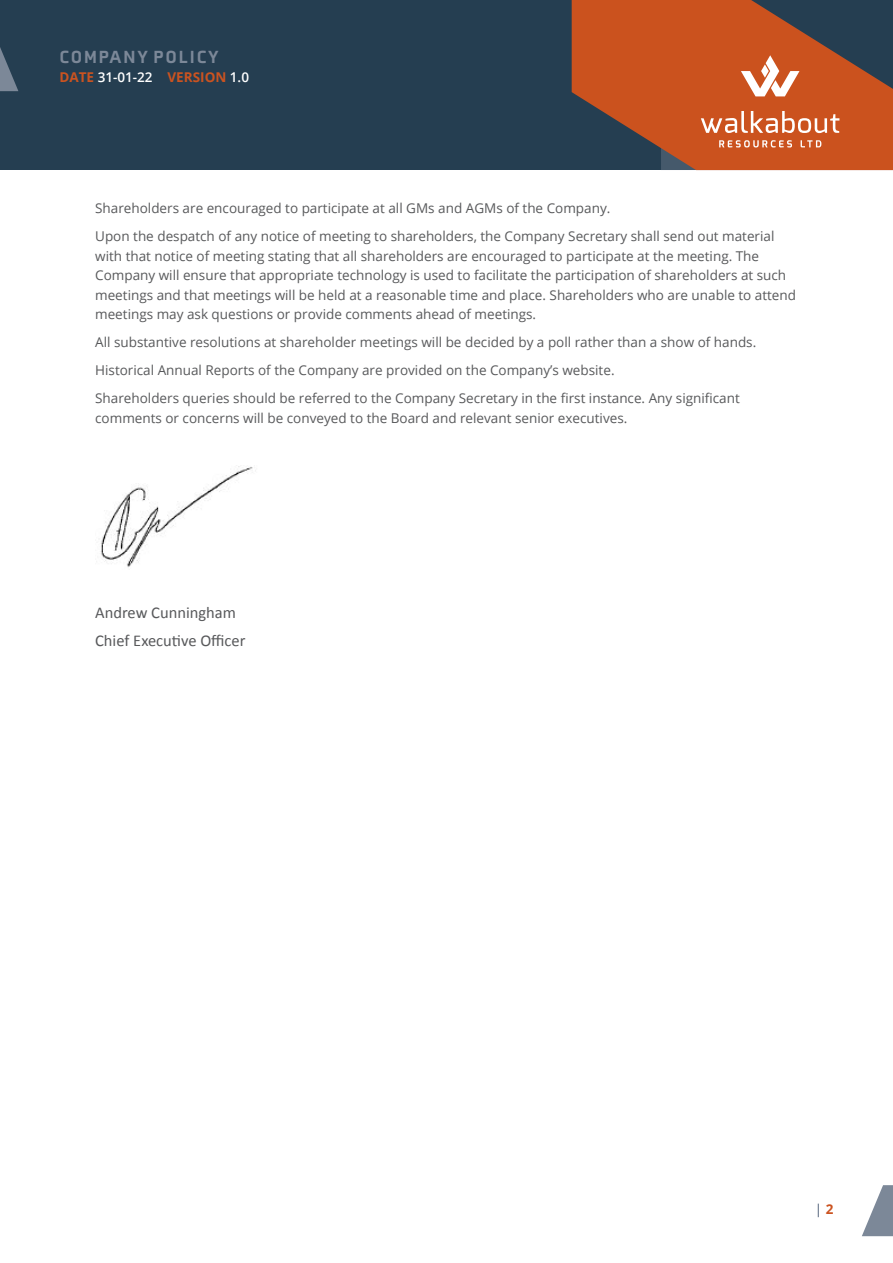
<style>
.page{position:relative;width:893px;height:1263px;background:#fff}
.page>*{position:absolute;margin:0;border:0;box-sizing:border-box;transform-origin:0 0}
.t1{font:900 18px "Axia";letter-spacing:.11em;color:#7c8898}
.t2{font:16.5px/28.3px "Calibri";color:#58595b}
.t3{font:13.5px/28px "Open Sans";color:#58595b}
.t4{font:700 13.5px "Open Sans";color:#cb5320}
.t5{font:13.5px "Open Sans";color:#495973}
.s1{font-weight:600;color:#fff}
.s2{font-weight:700;color:#cb5320}
</style>
<div class="page">
<div style="left:0;top:0;width:893px;height:170px;background:#253e51"></div>
<svg style="left:0;top:47px;width:18px;height:44px"></svg>
<svg style="left:572px;top:0;width:210px;height:148px;fill:#cb521e"></svg>
<svg style="left:661px;top:19px;width:232px;height:151px;background:#ba582f"></svg>
<svg style="left:862px;top:1185px;width:31px;height:51px"></svg>
<img style="left:101px;top:466px;width:155px;height:102px">
<h1 class="t1" style="left:60px;top:46px;width:161px">COMPANY POLICY</h1>
<p class="t4" style="left:60px;top:68px;width:191px">DATE <span class="s1">31-01-22</span> VERSION <span class="s1">1.0</span></p>
<p class="t3" style="left:95px;top:194px;width:681px">Shareholders are encouraged to participate at all GMs and AGMs of the Company.<br>Upon the despatch of any notice of meeting to shareholders, the Company Secretary shall send out material</p>
<p class="t3" style="left:95px;top:246px;width:702px;line-height:19.5px">with that notice of meeting stating that all shareholders are encouraged to participate at the meeting. The Company will ensure that appropriate technology is used to facilitate the participation of shareholders at such meetings and that meetings will be held at a reasonable time and place. Shareholders who are unable to attend meetings may ask questions or provide comments ahead of meetings.</p>
<p class="t3" style="left:95px;top:328px;width:663px">All substantive resolutions at shareholder meetings will be decided by a poll rather than a show of hands.<br>Historical Annual Reports of the Company are provided on the Company’s website.<br>Shareholders queries should be referred to the Company Secretary in the first instance. Any significant</p>
<p class="t3" style="left:95px;top:403px;width:534px">comments or concerns will be conveyed to the Board and relevant senior executives.</p>
<p class="t2" style="left:95px;top:598px;width:152px">Andrew Cunningham<br>Chief Executive Officer</p>
<p class="t5" style="left:815px;top:1199px;width:20px">| <span class="s2">2</span></p>
</div>
